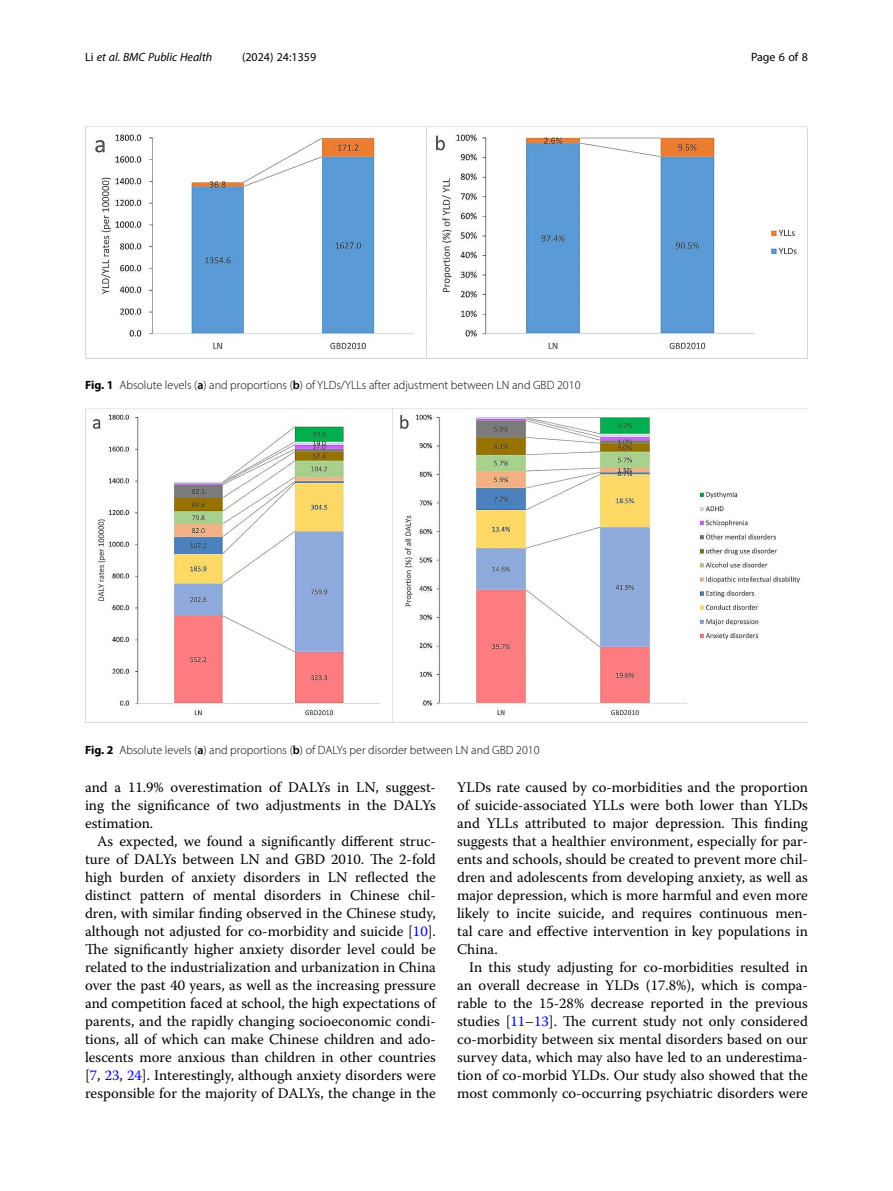
<style>
.page{position:relative;width:893px;height:1191px;background:#fff}
.page>*{position:absolute;margin:0;border:0;box-sizing:border-box;transform-origin:0 0}
.Body_Text_Indent{font:14.7px/18px "Warnock Pro";color:#000;text-align:justify}
.Body_Text{font:14.7px/18px "Warnock Pro";color:#000;text-align:justify}
.Figure_Caption{font:300 12px "Myriad Pro";color:#000}
.t1{font:italic 12px "Myriad Pro";color:#000}
.t2{font:12px "Myriad Pro";color:#000}
.s1{font-style:normal}
.s2{font-weight:700}
.s3{font-weight:600}
.s4{color:#00f}
</style>
<div class="page">
<img style="left:85px;top:408px;width:723px;height:315px">
<img style="left:85px;top:126px;width:723px;height:233px">
<p class="t1" style="left:85px;top:50px;width:129px"><span class="s1">Li</span> et al. BMC Public Health</p>
<p class="t2" style="left:242px;top:50px;width:76px">(2024) 24:1359</p>
<p class="t2" style="left:751px;top:50px;width:58px">Page 6 of 8</p>
<p class="Figure_Caption" style="left:85px;top:378px;width:497px"><span class="s2">Fig. 1</span> Absolute levels (<span class="s3">a</span>) and proportions (<span class="s3">b</span>) of YLDs/YLLs after adjustment between LN and GBD 2010</p>
<p class="Figure_Caption" style="left:85px;top:743px;width:456px"><span class="s2">Fig. 2</span> Absolute levels (<span class="s3">a</span>) and proportions (<span class="s3">b</span>) of DALYs per disorder between LN and GBD 2010</p>
<p class="Body_Text" style="left:85px;top:778px;width:352px">and a 11.9% overestimation of DALYs in LN, suggest&shy;ing the significance of two adjustments in the DALYs estimation.</p>
<p class="Body_Text_Indent" style="left:85px;top:832px;width:352px;text-indent:12px">As expected, we found a significantly different struc&shy;ture of DALYs between LN and GBD 2010. The 2-fold high burden of anxiety disorders in LN reflected the distinct pattern of mental disorders in Chinese chil&shy;dren, with similar finding observed in the Chinese study, although not adjusted for co-morbidity and suicide [<span class="s4">10</span>].<br>The significantly higher anxiety disorder level could be related to the industrialization and urbanization in China over the past 40 years, as well as the increasing pressure and competition faced at school, the high expectations of parents, and the rapidly changing socioeconomic condi&shy;tions, all of which can make Chinese children and ado&shy;lescents more anxious than children in other countries [<span class="s4">7</span>, <span class="s4">23</span>, <span class="s4">24</span>]. Interestingly, although anxiety disorders were responsible for the majority of DALYs, the change in the</p>
<p class="Body_Text_Indent" style="left:457px;top:778px;width:352px">YLDs rate caused by co-morbidities and the proportion of suicide-associated YLLs were both lower than YLDs and YLLs attributed to major depression. This finding suggests that a healthier environment, especially for par&shy;ents and schools, should be created to prevent more chil&shy;dren and adolescents from developing anxiety, as well as major depression, which is more harmful and even more likely to incite suicide, and requires continuous men&shy;tal care and effective intervention in key populations in China.</p>
<p class="Body_Text_Indent" style="left:457px;top:958px;width:352px;text-indent:12px">In this study adjusting for co-morbidities resulted in an overall decrease in YLDs (17.8%), which is compa&shy;rable to the 15-28% decrease reported in the previous studies [<span class="s4">11</span>–<span class="s4">13</span>]. The current study not only considered co-morbidity between six mental disorders based on our survey data, which may also have led to an underestima&shy;tion of co-morbid YLDs. Our study also showed that the most commonly co-occurring psychiatric disorders were</p>
</div>
